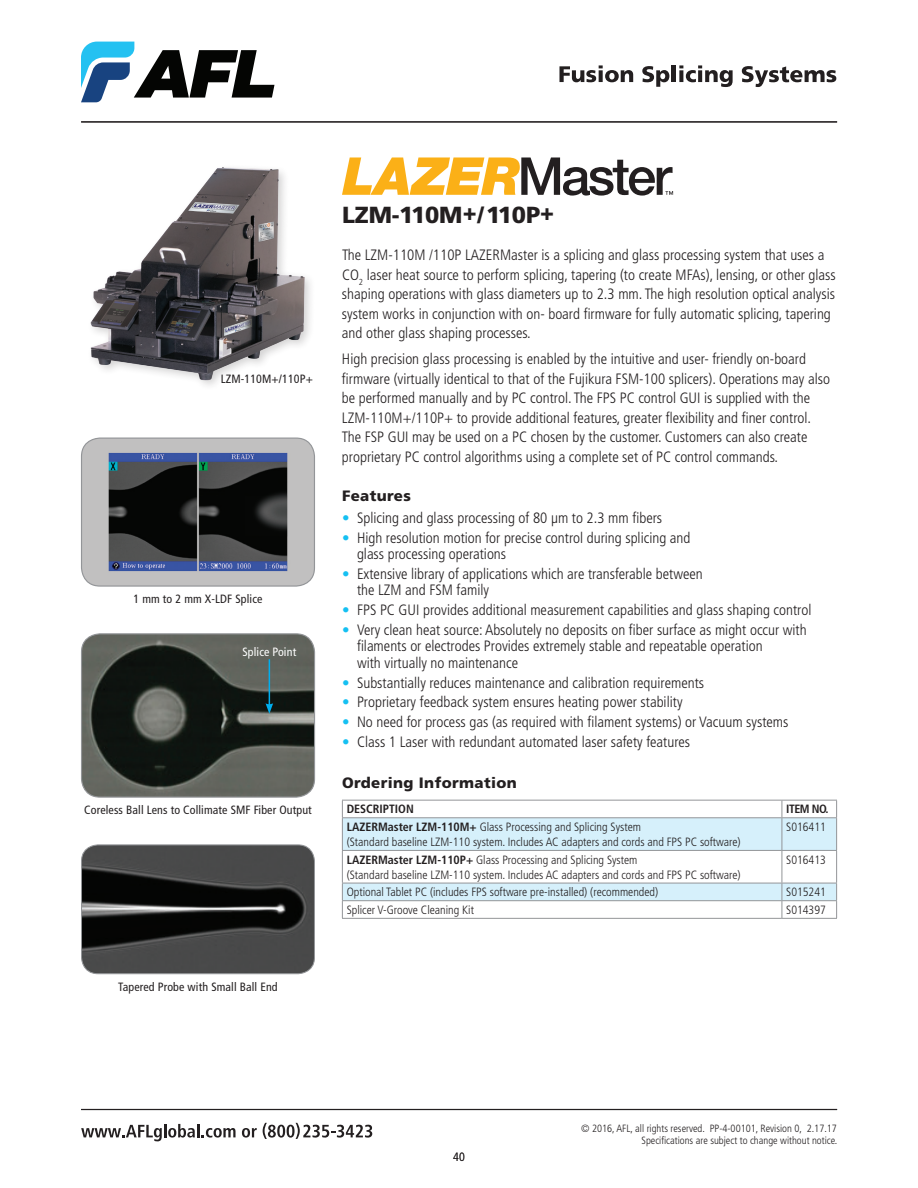
<style>
.page{position:relative;width:918px;height:1188px;background:#fff}
.page>*{position:absolute;margin:0;border:0;box-sizing:border-box;transform-origin:0 0}
.t1{font:900 23.25px "Frutiger LT Std";letter-spacing:-.01em;color:#231f20}
.t2{font:300 condensed 15px/19.5px "Frutiger LT Std";color:#231f20}
.t3{font:900 15px "Frutiger LT Std";letter-spacing:.025em;color:#231f20}
.t4{font:300 condensed 12px/15px "Frutiger LT Std";color:#231f20}
.t5{font:condensed 12px "Frutiger LT Std";letter-spacing:.01em;color:#231f20}
.t6{font:700 condensed 12px "Frutiger LT Std";color:#231f20}
.t7{font:condensed 12px "Frutiger LT Std";letter-spacing:.01em;color:#fff}
.t8{font:300 condensed 10.5px/12px "Frutiger LT Std";color:#231f20;text-align:right}
.s1{color:#15c0f2}
.s2{font-weight:700}
</style>
<div class="page">
<svg style="left:81px;top:42px;width:193px;height:60px"></svg>
<svg style="left:559px;top:65px;width:74px;height:17px"></svg>
<svg style="left:642px;top:66px;width:27px;height:21px"></svg>
<hr style="left:672px;top:65px;width:4px;height:17px;background:#231f20">
<svg style="left:679px;top:65px;width:54px;height:22px"></svg>
<svg style="left:742px;top:66px;width:94px;height:21px"></svg>
<svg style="left:81px;top:1124px;width:155px;height:17px"></svg>
<svg style="left:242px;top:1128px;width:15px;height:10px"></svg>
<svg style="left:263px;top:1123px;width:109px;height:16px"></svg>
<hr style="left:81px;top:121px;width:756px;height:1px;background:#231f20">
<hr style="left:81px;top:1109px;width:756px;height:1px;background:#231f20">
<img style="left:90px;top:167px;width:221px;height:219px">
<svg style="left:342px;top:157px;width:331px;height:39px"></svg>
<hr style="left:342px;top:918px;width:440px;height:1px;background:#939598">
<hr style="left:782px;top:918px;width:55px;height:1px;background:#939598">
<svg style="left:342px;top:800px;width:495px;height:118px"></svg>
<div style="left:82px;top:438px;width:232px;height:148px;background:#c1c0c0;border-radius:18px"></div>
<img style="left:91px;top:438px;width:214px;height:147px">
<div style="left:81px;top:438px;width:234px;height:149px;border:1px solid #939598;border-radius:18px"></div>
<img style="left:82px;top:845px;width:232px;height:129px">
<div style="left:81px;top:844px;width:234px;height:130px;border:1px solid #939598;border-radius:16px"></div>
<img style="left:82px;top:634px;width:233px;height:162px">
<div style="left:81px;top:633px;width:234px;height:165px;border:1px solid #939598;border-radius:18px"></div>
<hr style="left:269px;top:659px;width:1px;height:47px;background:#00aeef">
<svg style="left:266px;top:703px;width:7px;height:11px"></svg>
<p class="t5" style="left:221px;top:371px;width:94px">LZM-110M+/110P+</p>
<p class="t5" style="left:133px;top:592px;width:130px">1 mm to 2 mm X-LDF Splice</p>
<p class="t7" style="left:242px;top:645px;width:55px">Splice Point</p>
<p class="t5" style="left:84px;top:803px;width:229px">Coreless Ball Lens to Collimate SMF Fiber Output</p>
<p class="t5" style="left:118px;top:980px;width:161px">Tapered Probe with Small Ball End</p>
<h1 class="t1" style="left:342px;top:201px;width:214px">LZM-110M+/110P+</h1>
<p class="t2" style="left:342px;top:245px;width:495px">The LZM-110M /110P LAZERMaster is a splicing and glass processing system that uses a CO<sub>2</sub> laser heat source to perform splicing, tapering (to create MFAs), lensing, or other glass shaping operations with glass diameters up to 2.3 mm. The high resolution optical analysis system works in conjunction with on- board firmware for fully automatic splicing, tapering and other glass shaping processes.</p>
<p class="t2" style="left:342px;top:350px;width:489px">High precision glass processing is enabled by the intuitive and user- friendly on-board firmware (virtually identical to that of the Fujikura FSM-100 splicers). Operations may also be performed manually and by PC control. The FPS PC control GUI is supplied with the LZM-110M+/110P+ to provide additional features, greater flexibility and finer control.<br>The FSP GUI may be used on a PC chosen by the customer. Customers can also create proprietary PC control algorithms using a complete set of PC control commands.</p>
<p class="t3" style="left:342px;top:486px;width:71px">Features</p>
<p class="t2" style="left:342px;top:508px;width:322px"><span class="s1">•</span> Splicing and glass processing of 80 μm to 2.3 mm fibers</p>
<p class="t2" style="left:357px;top:530px;width:335px;line-height:16.5px;text-indent:-15px"><span class="s1">•</span> High resolution motion for precise control during splicing and glass processing operations</p>
<p class="t2" style="left:357px;top:566px;width:347px;line-height:16.5px;text-indent:-15px"><span class="s1">•</span> Extensive library of applications which are transferable between the LZM and FSM family</p>
<p class="t2" style="left:342px;top:601px;width:471px"><span class="s1">•</span> FPS PC GUI provides additional measurement capabilities and glass shaping control</p>
<p class="t2" style="left:357px;top:622px;width:451px;line-height:16.5px;text-indent:-15px"><span class="s1">•</span> Very clean heat source: Absolutely no deposits on fiber surface as might occur with filaments or electrodes Provides extremely stable and repeatable operation<br>with virtually no maintenance</p>
<p class="t2" style="left:342px;top:673px;width:364px"><span class="s1">•</span> Substantially reduces maintenance and calibration requirements</p>
<p class="t2" style="left:342px;top:693px;width:342px"><span class="s1">•</span> Proprietary feedback system ensures heating power stability</p>
<p class="t2" style="left:342px;top:712px;width:448px"><span class="s1">•</span> No need for process gas (as required with filament systems) or Vacuum systems</p>
<p class="t2" style="left:342px;top:732px;width:350px"><span class="s1">•</span> Class 1 Laser with redundant automated laser safety features</p>
<p class="t3" style="left:342px;top:773px;width:176px">Ordering Information</p>
<p class="t6" style="left:347px;top:802px;width:69px">DESCRIPTION</p>
<p class="t6" style="left:786px;top:802px;width:44px">ITEM NO.</p>
<p class="t4" style="left:347px;top:820px;width:396px"><span class="s2">LAZERMaster LZM-110M+</span> Glass Processing and Splicing System<br>(Standard baseline LZM-110 system. Includes AC adapters and cords and FPS PC software)</p>
<p class="t4" style="left:786px;top:820px;width:41px">S016411</p>
<p class="t4" style="left:347px;top:852px;width:396px"><span class="s2">LAZERMaster LZM-110P+</span> Glass Processing and Splicing System<br>(Standard baseline LZM-110 system. Includes AC adapters and cords and FPS PC software)</p>
<p class="t4" style="left:786px;top:852px;width:41px">S016413</p>
<p class="t4" style="left:347px;top:885px;width:313px">Optional Tablet PC (includes FPS software pre-installed) (recommended)</p>
<p class="t4" style="left:786px;top:885px;width:41px">S015241</p>
<p class="t4" style="left:347px;top:903px;width:129px">Splicer V-Groove Cleaning Kit</p>
<p class="t4" style="left:786px;top:903px;width:41px">S014397</p>
<p class="t4" style="left:453px;top:1150px;width:13px">40</p>
<p class="t8" style="left:581px;top:1122px;width:258px">© 2016, AFL, all rights reserved. PP-4-00101, Revision 0, 2.17.17<br>Specifications are subject to change without notice.</p>
</div>
